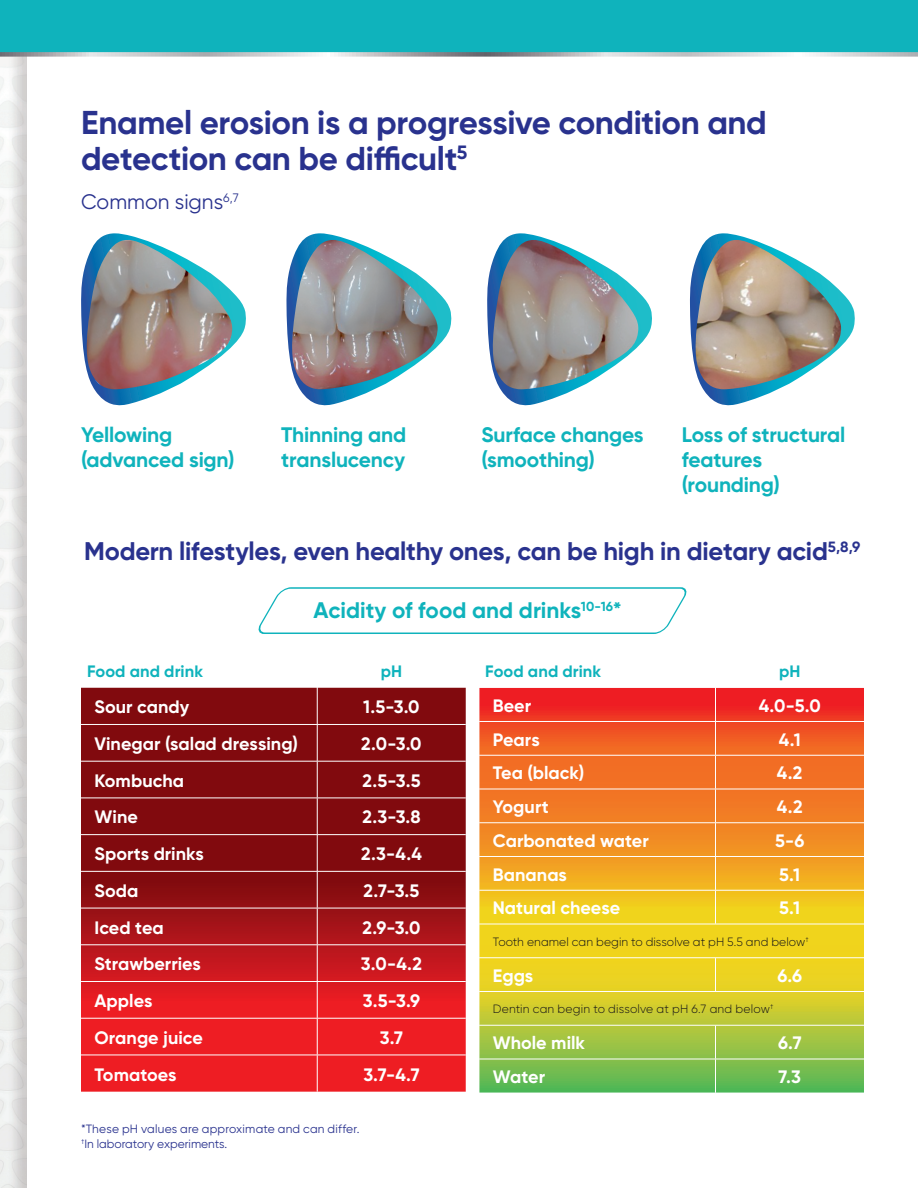
<style>
.page{position:relative;width:918px;height:1188px;background:#fff}
.page>*{position:absolute;margin:0;border:0;box-sizing:border-box;transform-origin:0 0}
.t1{font:700 33px/36px "Gilroy";letter-spacing:-.01em;color:#29328e}
.t2{font:700 25.5px "Gilroy";letter-spacing:-.01em;color:#29328e}
.t3{font:700 22.5px "Gilroy";color:#0fb3bc}
.t4{font:700 21px/25.2px "Gilroy";letter-spacing:-.01em;color:#0fb3bc}
.t5{font:21px "Gilroy";color:#29328e}
.t6{font:700 18px "Gilroy";color:#fff}
.t7{font:700 16.5px "Gilroy";letter-spacing:.005em;color:#0fb3bc}
.t8{font:300 12px "Gilroy";letter-spacing:.01em;color:#161518}
.t9{font:12px/14.4px "Gilroy";letter-spacing:.01em;color:#29328e}
</style>
<div class="page">
<img style="left:0;top:57px;width:27px;height:1131px">
<div style="left:0;top:0;width:918px;height:54px;background:#0fb3bc"></div>
<svg style="left:0;top:52px;width:917px;height:5px;background:#c0c3c6"></svg>
<svg style="left:487px;top:233px;width:165px;height:173px"></svg>
<svg style="left:690px;top:233px;width:165px;height:173px"></svg>
<svg style="left:286px;top:233px;width:166px;height:173px"></svg>
<svg style="left:81px;top:233px;width:165px;height:173px"></svg>
<svg style="left:480px;top:687px;width:384px;height:1px"></svg>
<svg style="left:479px;top:688px;width:385px;height:405px;background:#db9c2d"></svg>
<hr style="left:715px;top:654px;width:1px;height:34px;background:#fff">
<hr style="left:715px;top:688px;width:1px;height:33px;background:#fff">
<hr style="left:479px;top:721px;width:385px;height:1px;background:#fff">
<hr style="left:715px;top:722px;width:1px;height:33px;background:#fff">
<hr style="left:479px;top:755px;width:385px;height:1px;background:#fff">
<hr style="left:715px;top:756px;width:1px;height:33px;background:#fff">
<hr style="left:479px;top:789px;width:385px;height:1px;background:#fff">
<hr style="left:715px;top:789px;width:1px;height:33px;background:#fff">
<hr style="left:479px;top:822px;width:385px;height:1px;background:#fff">
<hr style="left:715px;top:823px;width:1px;height:33px;background:#fff">
<hr style="left:479px;top:856px;width:385px;height:1px;background:#fff">
<hr style="left:715px;top:857px;width:1px;height:33px;background:#fff">
<hr style="left:479px;top:890px;width:385px;height:1px;background:#fff">
<hr style="left:715px;top:891px;width:1px;height:33px;background:#fff">
<hr style="left:479px;top:924px;width:385px;height:1px;background:#fff">
<hr style="left:479px;top:957px;width:385px;height:1px;background:#fff">
<hr style="left:715px;top:958px;width:1px;height:33px;background:#fff">
<hr style="left:479px;top:991px;width:385px;height:1px;background:#fff">
<hr style="left:479px;top:1025px;width:385px;height:1px;background:#fff">
<hr style="left:715px;top:1026px;width:1px;height:33px;background:#fff">
<hr style="left:479px;top:1059px;width:385px;height:1px;background:#fff">
<hr style="left:715px;top:1059px;width:1px;height:34px;background:#fff">
<div style="left:493px;top:937px;width:312px;height:11px;background:#f0d41c"></div>
<div style="left:494px;top:1004px;width:276px;height:12px;background:#cdcc2f"></div>
<svg style="left:258px;top:587px;width:429px;height:47px"></svg>
<svg style="left:81px;top:687px;width:385px;height:1px"></svg>
<svg style="left:81px;top:688px;width:385px;height:404px;background:#a91318"></svg>
<hr style="left:317px;top:654px;width:1px;height:34px;background:#fff">
<hr style="left:317px;top:688px;width:1px;height:36px;background:#fff">
<hr style="left:81px;top:724px;width:385px;height:1px;background:#fff">
<hr style="left:317px;top:725px;width:1px;height:36px;background:#fff">
<hr style="left:81px;top:761px;width:385px;height:1px;background:#fff">
<hr style="left:317px;top:762px;width:1px;height:36px;background:#fff">
<hr style="left:81px;top:798px;width:385px;height:1px;background:#fff">
<hr style="left:317px;top:798px;width:1px;height:36px;background:#fff">
<hr style="left:81px;top:834px;width:385px;height:1px;background:#fff">
<hr style="left:317px;top:835px;width:1px;height:36px;background:#fff">
<hr style="left:81px;top:871px;width:385px;height:1px;background:#fff">
<hr style="left:317px;top:872px;width:1px;height:36px;background:#fff">
<hr style="left:81px;top:908px;width:385px;height:1px;background:#fff">
<hr style="left:317px;top:908px;width:1px;height:36px;background:#fff">
<hr style="left:81px;top:944px;width:385px;height:1px;background:#fff">
<hr style="left:317px;top:945px;width:1px;height:36px;background:#fff">
<hr style="left:81px;top:981px;width:385px;height:1px;background:#fff">
<hr style="left:317px;top:982px;width:1px;height:36px;background:#fff">
<hr style="left:81px;top:1018px;width:385px;height:1px;background:#fff">
<hr style="left:317px;top:1019px;width:1px;height:36px;background:#fff">
<hr style="left:81px;top:1055px;width:385px;height:1px;background:#fff">
<hr style="left:317px;top:1055px;width:1px;height:37px;background:#fff">
<h1 class="t1" style="left:81px;top:108px;width:687px">Enamel erosion is a progressive condition and detection can be difficult<sup>5</sup></h1>
<p class="t5" style="left:81px;top:194px;width:159px">Common signs<sup>6,7</sup></p>
<p class="t4" style="left:81px;top:424px;width:155px">Yellowing (advanced sign)</p>
<p class="t4" style="left:281px;top:424px;width:127px">Thinning and translucency</p>
<p class="t4" style="left:482px;top:424px;width:164px">Surface changes (smoothing)</p>
<p class="t4" style="left:682px;top:424px;width:165px">Loss of structural features (rounding)</p>
<h2 class="t2" style="left:84px;top:543px;width:778px">Modern lifestyles, even healthy ones, can be high in dietary acid<sup>5,8,9</sup></h2>
<p class="t3" style="left:314px;top:602px;width:310px">Acidity of food and drinks<sup>10-16</sup>*</p>
<p class="t7" style="left:87px;top:666px;width:117px">Food and drink</p>
<p class="t7" style="left:381px;top:666px;width:23px">pH</p>
<p class="t6" style="left:94px;top:701px;width:96px">Sour candy</p>
<p class="t6" style="left:363px;top:701px;width:58px">1.5-3.0</p>
<p class="t6" style="left:94px;top:737px;width:205px">Vinegar (salad dressing)</p>
<p class="t6" style="left:361px;top:737px;width:62px">2.0-3.0</p>
<p class="t6" style="left:94px;top:774px;width:91px">Kombucha</p>
<p class="t6" style="left:362px;top:774px;width:60px">2.5-3.5</p>
<p class="t6" style="left:94px;top:811px;width:45px">Wine</p>
<p class="t6" style="left:362px;top:811px;width:60px">2.3-3.8</p>
<p class="t6" style="left:94px;top:848px;width:111px">Sports drinks</p>
<p class="t6" style="left:361px;top:848px;width:62px">2.3-4.4</p>
<p class="t6" style="left:94px;top:884px;width:45px">Soda</p>
<p class="t6" style="left:364px;top:884px;width:57px">2.7-3.5</p>
<p class="t6" style="left:94px;top:921px;width:71px">Iced tea</p>
<p class="t6" style="left:362px;top:921px;width:60px">2.9-3.0</p>
<p class="t6" style="left:94px;top:958px;width:108px">Strawberries</p>
<p class="t6" style="left:361px;top:958px;width:63px">3.0-4.2</p>
<p class="t6" style="left:94px;top:994px;width:59px">Apples</p>
<p class="t6" style="left:363px;top:994px;width:59px">3.5-3.9</p>
<p class="t6" style="left:94px;top:1031px;width:110px">Orange juice</p>
<p class="t6" style="left:380px;top:1031px;width:25px">3.7</p>
<p class="t6" style="left:94px;top:1068px;width:84px">Tomatoes</p>
<p class="t6" style="left:363px;top:1068px;width:58px">3.7-4.7</p>
<p class="t9" style="left:81px;top:1123px;width:280px">*These pH values are approximate and can differ. <sup>†</sup>In laboratory experiments.</p>
<p class="t7" style="left:485px;top:666px;width:117px">Food and drink</p>
<p class="t7" style="left:779px;top:666px;width:23px">pH</p>
<p class="t6" style="left:493px;top:699px;width:40px">Beer</p>
<p class="t6" style="left:759px;top:699px;width:63px">4.0-5.0</p>
<p class="t6" style="left:493px;top:733px;width:48px">Pears</p>
<p class="t6" style="left:779px;top:733px;width:23px">4.1</p>
<p class="t6" style="left:493px;top:767px;width:93px">Tea (black)</p>
<p class="t6" style="left:777px;top:767px;width:27px">4.2</p>
<p class="t6" style="left:493px;top:800px;width:57px">Yogurt</p>
<p class="t6" style="left:777px;top:800px;width:27px">4.2</p>
<p class="t6" style="left:493px;top:834px;width:158px">Carbonated water</p>
<p class="t6" style="left:775px;top:834px;width:31px">5-6</p>
<p class="t6" style="left:493px;top:868px;width:76px">Bananas</p>
<p class="t6" style="left:779px;top:868px;width:22px">5.1</p>
<p class="t6" style="left:493px;top:902px;width:129px">Natural cheese</p>
<p class="t6" style="left:779px;top:902px;width:22px">5.1</p>
<p class="t8" style="left:493px;top:937px;width:317px">Tooth enamel can begin to dissolve at pH 5.5 and below<sup>†</sup></p>
<p class="t6" style="left:493px;top:969px;width:42px">Eggs</p>
<p class="t6" style="left:777px;top:969px;width:26px">6.6</p>
<p class="t8" style="left:493px;top:1005px;width:282px">Dentin can begin to dissolve at pH 6.7 and below<sup>†</sup></p>
<p class="t6" style="left:493px;top:1037px;width:94px">Whole milk</p>
<p class="t6" style="left:778px;top:1037px;width:25px">6.7</p>
<p class="t6" style="left:493px;top:1070px;width:54px">Water</p>
<p class="t6" style="left:779px;top:1070px;width:24px">7.3</p>
</div>
